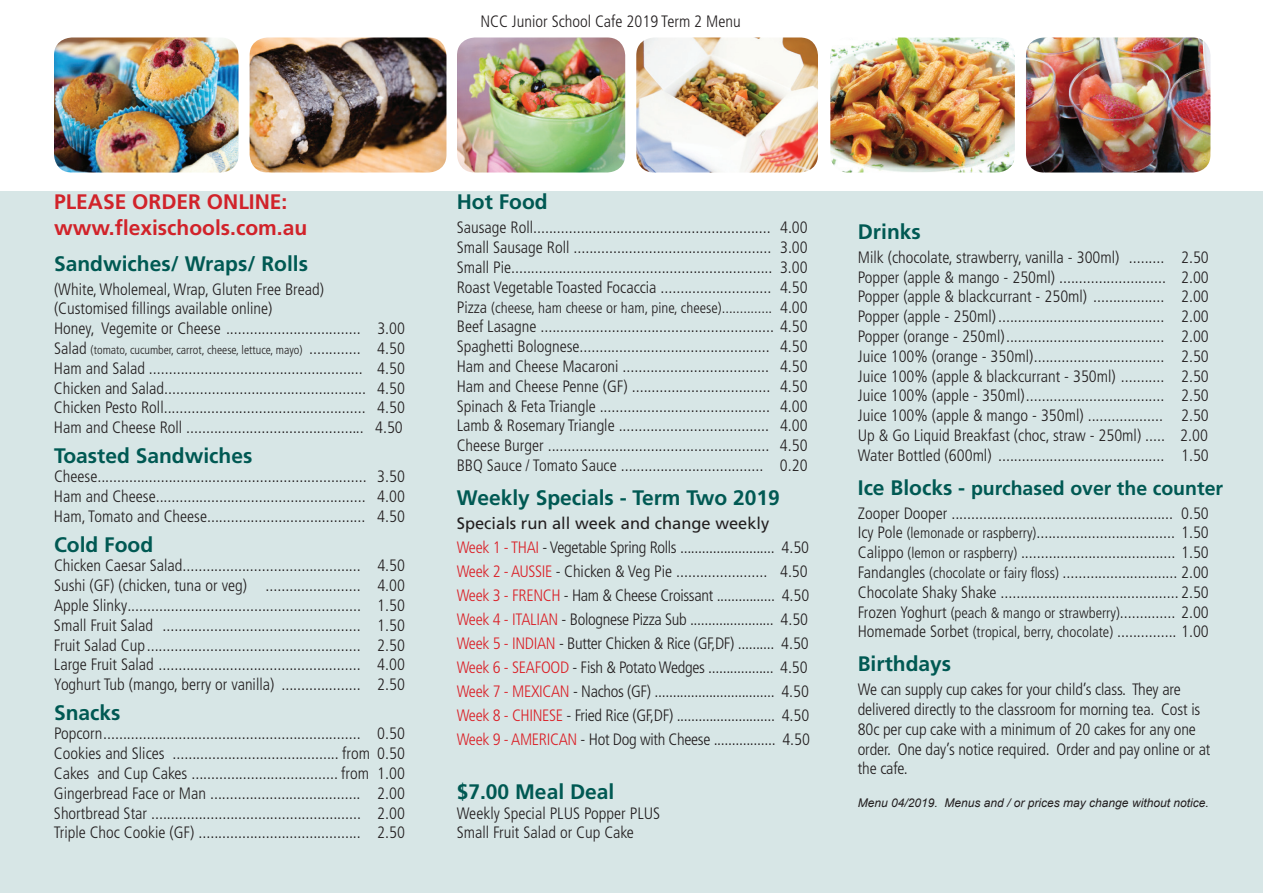
<style>
.page{position:relative;width:1263px;height:893px;background:#fff}
.page>*{position:absolute;margin:0;border:0;box-sizing:border-box;transform-origin:0 0}
.t1{font:700 21px "Frutiger LT Std";color:#005953}
.t2{font:700 21px/25.2px "Frutiger LT Std";color:#d1232a}
.t3{font:700 19.5px "Frutiger LT Std";color:#005953}
.t4{font:300 condensed 16.5px/19.8px "Frutiger LT Std";color:#231f20;text-align:justify}
.t5{font:300 condensed 16.5px/24px "Frutiger LT Std";letter-spacing:-.02em;color:#231f20}
.t6{font:300 condensed 15px "Frutiger LT Std";color:#231f20}
.t7{font:300 condensed 12px "Frutiger LT Std";color:#231f20}
.t8{font:italic 12px "Arial";color:#231f20}
.s1{font-size:16.5px}
.s2{font-weight:400;font-stretch:normal}
.s3{color:#da2128}
.s4{font-size:21px}
.s5{font-size:15px}
</style>
<div class="page">
<div style="left:0;top:192px;width:1263px;height:701px;background:#d7e6e6"></div>
<img style="left:54px;top:38px;width:184px;height:134px">
<img style="left:250px;top:38px;width:196px;height:134px">
<img style="left:457px;top:38px;width:168px;height:134px">
<img style="left:636px;top:38px;width:182px;height:134px">
<img style="left:1026px;top:38px;width:184px;height:134px">
<img style="left:830px;top:38px;width:185px;height:134px">
<p class="t4" style="left:480px;top:12px;width:262px">NCC Junior School Cafe 2019 Term 2 Menu</p>
<p class="t2" style="left:54px;top:190px;width:255px">PLEASE ORDER ONLINE: www.flexischools.com.au</p>
<p class="t1" style="left:54px;top:251px;width:255px">Sandwiches/ Wraps/ Rolls</p>
<p class="t4" style="left:54px;top:279px;width:353px;text-align:left">(White, Wholemeal, Wrap, Gluten Free Bread)<br>(Customised fillings available online)<br>Honey, Vegemite or Cheese .................................. 3.00</p>
<p class="t7" style="left:54px;top:343px;width:352px"><span class="s1">Salad</span> (tomato, cucumber, carrot, cheese, lettuce, mayo) <span class="s1">............. 4.50</span></p>
<p class="t4" style="left:54px;top:358px;width:353px">Ham and Salad ...................................................... 4.50<br>Chicken and Salad................................................... 4.50<br>Chicken Pesto Roll................................................... 4.50<br>Ham and Cheese Roll ............................................. 4.50</p>
<p class="t1" style="left:54px;top:443px;width:200px">Toasted Sandwiches</p>
<p class="t4" style="left:54px;top:467px;width:353px">Cheese.................................................................... 3.50<br>Ham and Cheese..................................................... 4.00<br>Ham, Tomato and Cheese........................................ 4.50</p>
<p class="t1" style="left:54px;top:532px;width:101px">Cold Food</p>
<p class="t4" style="left:54px;top:556px;width:353px">Chicken Caesar Salad............................................. 4.50<br>Sushi (GF) (chicken, tuna or veg) ........................ 4.00<br>Apple Slinky........................................................... 1.50<br>Small Fruit Salad .................................................. 1.50<br>Fruit Salad Cup...................................................... 2.50<br>Large Fruit Salad ................................................... 4.00<br>Yoghurt Tub (mango, berry or vanilla) .................... 2.50</p>
<p class="t1" style="left:54px;top:700px;width:68px">Snacks</p>
<p class="t4" style="left:54px;top:724px;width:353px">Popcorn................................................................. 0.50<br>Cookies and Slices .......................................... from 0.50<br>Cakes and Cup Cakes ..................................... from 1.00<br>Gingerbread Face or Man ...................................... 2.00<br>Shortbread Star ..................................................... 2.00<br>Triple Choc Cookie (GF) ......................................... 2.50</p>
<p class="t1" style="left:457px;top:190px;width:92px">Hot Food</p>
<p class="t4" style="left:457px;top:218px;width:353px">Sausage Roll............................................................ 4.00<br>Small Sausage Roll .................................................. 3.00<br>Small Pie.................................................................. 3.00<br>Roast Vegetable Toasted Focaccia ............................ 4.50</p>
<p class="t6" style="left:457px;top:299px;width:353px"><span class="s1">Pizza</span> (cheese, ham cheese or ham, pine, cheese).............. <span class="s1">4.00</span></p>
<p class="t4" style="left:457px;top:317px;width:353px">Beef Lasagne ........................................................... 4.50<br>Spaghetti Bolognese................................................ 4.50<br>Ham and Cheese Macaroni ..................................... 4.50<br>Ham and Cheese Penne (GF) ................................... 4.50<br>Spinach &amp; Feta Triangle ........................................... 4.00<br>Lamb &amp; Rosemary Triangle ...................................... 4.00<br>Cheese Burger ........................................................ 4.50<br>BBQ Sauce / Tomato Sauce .................................... 0.20</p>
<p class="t1" style="left:457px;top:485px;width:324px">Weekly Specials - Term Two 2019</p>
<p class="t5" style="left:457px;top:511px;width:355px"><span class="s2">Specials run all week and change weekly<br></span><span class="s3">Week 1 - THAI</span> - Vegetable Spring Rolls .......................... 4.50<br><span class="s3">Week 2 - AUSSIE</span> - Chicken &amp; Veg Pie ....................... 4.50<br><span class="s3">Week 3 - FRENCH</span> - Ham &amp; Cheese Croissant ................ 4.50<br><span class="s3">Week 4 - ITALIAN</span> - Bolognese Pizza Sub ....................... 4.50<br><span class="s3">Week 5 - INDIAN</span> - Butter Chicken &amp; Rice (GF,DF) .......... 4.50<br><span class="s3">Week 6 - SEAFOOD</span> - Fish &amp; Potato Wedges .................. 4.50<br><span class="s3">Week 7 - MEXICAN</span> - Nachos (GF) ................................. 4.50<br><span class="s3">Week 8 - CHINESE</span> - Fried Rice (GF,DF) ........................... 4.50<br><span class="s3">Week 9 - AMERICAN</span> - Hot Dog with Cheese ................. 4.50</p>
<p class="t1" style="left:457px;top:779px;width:159px">$7.00 Meal Deal</p>
<p class="t4" style="left:457px;top:803px;width:205px">Weekly Special PLUS Popper PLUS<br>Small Fruit Salad or Cup Cake</p>
<p class="t1" style="left:858px;top:219px;width:64px">Drinks</p>
<p class="t4" style="left:858px;top:247px;width:353px">Milk (chocolate, strawberry, vanilla - 300ml) ......... 2.50<br>Popper (apple &amp; mango - 250ml) ........................... 2.00<br>Popper (apple &amp; blackcurrant - 250ml) .................. 2.00<br>Popper (apple - 250ml).......................................... 2.00<br>Popper (orange - 250ml)........................................ 2.00<br>Juice 100% (orange - 350ml)................................. 2.50<br>Juice 100% (apple &amp; blackcurrant - 350ml) ........... 2.50<br>Juice 100% (apple - 350ml)................................... 2.50<br>Juice 100% (apple &amp; mango - 350ml) ................... 2.50<br>Up &amp; Go Liquid Breakfast (choc, straw - 250ml) ..... 2.00<br>Water Bottled (600ml) .......................................... 1.50</p>
<p class="t3" style="left:858px;top:476px;width:367px"><span class="s4">Ice Blocks -</span> purchased over the counter</p>
<p class="t4" style="left:858px;top:503px;width:353px">Zooper Dooper ........................................................ 0.50<br>Icy Pole <span class="s5">(lemonade or raspberry)</span>................................... 1.50<br>Calippo <span class="s5">(lemon or raspberry)</span> ....................................... 1.50<br>Fandangles <span class="s5">(chocolate or fairy floss)</span> ............................. 2.00<br>Chocolate Shaky Shake ............................................. 2.50<br>Frozen Yoghurt <span class="s5">(peach &amp; mango or strawberry)</span>.............. 2.00<br>Homemade Sorbet <span class="s5">(tropical, berry, chocolate)</span> ............... 1.00</p>
<p class="t1" style="left:858px;top:651px;width:95px">Birthdays</p>
<p class="t4" style="left:858px;top:680px;width:354px;text-align:left">We can supply cup cakes for your child’s class. They are delivered directly to the classroom for morning tea. Cost is 80c per cup cake with a minimum of 20 cakes for any one order. One day’s notice required. Order and pay online or at the cafe.</p>
<p class="t8" style="left:858px;top:795px;width:352px">Menu 04/2019. Menus and / or prices may change without notice.</p>
</div>
